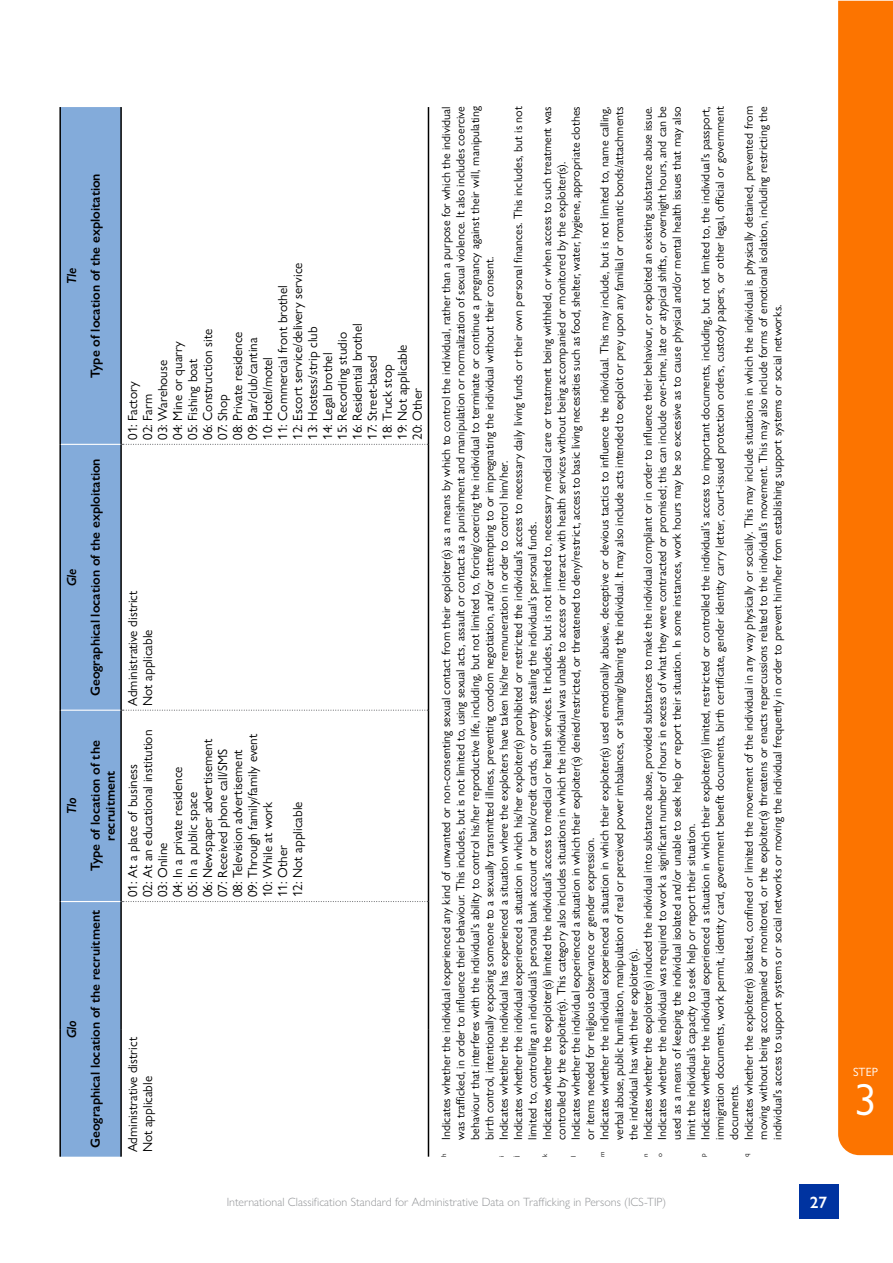
<style>
.page{position:relative;width:893px;height:1263px;background:#fff}
.page>*{position:absolute;margin:0;border:0;box-sizing:border-box;transform-origin:0 0}
.t1{font:45px "Gill Sans Nova";color:#fff}
.t2{font:600 16.5px "Gill Sans Nova";color:#fff}
.t3{font:13.2px/15px "Gill Sans Nova";color:#000}
.t4{font:600 13.2px/15px "Gill Sans Nova";color:#000;text-align:center}
.t5{font:italic 600 13.2px "Gill Sans Nova";letter-spacing:-.005em;color:#000}
.t6{font:12px/14.4px "Gill Sans Nova";color:#000;text-align:justify}
.t7{font:300 12px "Gill Sans Nova";color:#939598}
.t8{font:12px "Gill Sans Nova";color:#fff}
.t9{font:7.05px "Gill Sans Nova";color:#000}
</style>
<div class="page">
<div style="left:61px;top:107px;width:59px;height:1050px;background:#83abda"></div>
<hr style="left:59px;top:1029px;width:2px;height:128px;background:#000">
<hr style="left:59px;top:901px;width:2px;height:128px;background:#000">
<hr style="left:59px;top:710px;width:2px;height:191px;background:#000">
<hr style="left:59px;top:444px;width:2px;height:266px;background:#000">
<hr style="left:59px;top:107px;width:2px;height:337px;background:#000">
<hr style="left:120px;top:1029px;width:2px;height:128px;background:#000">
<hr style="left:120px;top:901px;width:2px;height:128px;background:#000">
<hr style="left:120px;top:710px;width:2px;height:191px;background:#000">
<hr style="left:120px;top:444px;width:2px;height:266px;background:#000">
<hr style="left:120px;top:107px;width:2px;height:337px;background:#000">
<hr style="left:61px;top:901px;width:59px;height:1px;background:#fff">
<hr style="left:61px;top:710px;width:59px;height:1px;background:#fff">
<hr style="left:61px;top:444px;width:59px;height:1px;background:#fff">
<svg style="left:122px;top:901px;width:306px;height:1px"></svg>
<svg style="left:122px;top:710px;width:306px;height:1px"></svg>
<svg style="left:122px;top:444px;width:306px;height:1px"></svg>
<hr style="left:428px;top:1029px;width:1px;height:128px;background:#000">
<hr style="left:428px;top:901px;width:1px;height:128px;background:#000">
<hr style="left:428px;top:710px;width:1px;height:191px;background:#000">
<hr style="left:428px;top:444px;width:1px;height:266px;background:#000">
<hr style="left:428px;top:107px;width:1px;height:337px;background:#000">
<div style="left:799px;top:1185px;width:39px;height:34px;background:#0033a0"></div>
<svg style="left:838px;top:1px;width:55px;height:1154px;fill:#fc7400"></svg>
<p class="t5" style="left:64px;top:284px;width:18px;rotate:-90deg">Tle</p>
<p class="t5" style="left:64px;top:586px;width:19px;rotate:-90deg">Gle</p>
<p class="t5" style="left:64px;top:814px;width:18px;rotate:-90deg">Tlo</p>
<p class="t5" style="left:64px;top:1038px;width:20px;rotate:-90deg">Glo</p>
<p class="t4" style="left:88px;top:378px;width:206px;rotate:-90deg">Type of location of the exploitation</p>
<p class="t4" style="left:88px;top:696px;width:239px;rotate:-90deg">Geographical location of the exploitation</p>
<p class="t4" style="left:88px;top:871px;width:133px;rotate:-90deg">Type of location of the recruitment</p>
<p class="t4" style="left:88px;top:1148px;width:239px;rotate:-90deg">Geographical location of the recruitment</p>
<p class="t3" style="left:125px;top:440px;width:179px;rotate:-90deg">01: Factory<br>02: Farm<br>03: Warehouse<br>04: Mine or quarry<br>05: Fishing boat<br>06: Construction site<br>07: Shop<br>08: Private residence<br>09: Bar/club/cantina<br>10: Hotel/motel<br>11: Commercial front brothel<br>12: Escort service/delivery service<br>13: Hostess/strip club<br>14: Legal brothel<br>15: Recording studio<br>16: Residential brothel<br>17: Street-based<br>18: Truck stop<br>19: Not applicable<br>20: Other</p>
<p class="t3" style="left:125px;top:706px;width:117px;rotate:-90deg">Administrative district<br>Not applicable</p>
<p class="t3" style="left:125px;top:897px;width:169px;rotate:-90deg">01: At a place of business<br>02: At an educational institution<br>03: Online<br>04: In a private residence<br>05: In a public space<br>06: Newspaper advertisement<br>07: Received phone call/SMS<br>08: Television advertisement<br>09: Through family/family event<br>10: While at work<br>11: Other<br>12: Not applicable</p>
<p class="t3" style="left:125px;top:1152px;width:117px;rotate:-90deg">Administrative district<br>Not applicable</p>
<p class="t6" style="left:439px;top:1140px;width:1035px;text-indent:-17px;rotate:-90deg"><sup>h</sup> Indicates whether the individual experienced any kind of unwanted or non-consenting sexual contact from their exploiter(s) as a means by which to control the individual, rather than a purpose for which the individual was trafficked, in order to influence their behaviour. This includes, but is not limited to, using sexual acts, assault or contact as a punishment and manipulation or normalization of sexual violence. It also includes coercive behaviour that interferes with the individual’s ability to control his/her reproductive life, including, but not limited to, forcing/coercing the individual to terminate or continue a pregnancy against their will, manipulating birth control, intentionally exposing someone to a sexually transmitted illness, preventing condom negotiation, and/or attempting to or impregnating the individual without their consent.</p>
<p class="t6" style="left:698px;top:1157px;width:1052px;rotate:-90deg"><sup>p</sup> Indicates whether the individual experienced a situation in which their exploiter(s) limited, restricted or controlled the individual’s access to important documents, including, but not limited to, the individual’s passport,</p>
<p class="t6" style="left:712px;top:1140px;width:1035px;rotate:-90deg">immigration documents, work permit, identity card, government benefit documents, birth certificate, gender identity carry letter, court-issued protection orders, custody papers, or other legal, official or government</p>
<p class="t6" style="left:511px;top:1140px;width:1035px;rotate:-90deg">Indicates whether the individual experienced a situation in which his/her exploiter(s) prohibited or restricted the individual’s access to necessary daily living funds or their own personal finances. This includes, but is not</p>
<p class="t6" style="left:540px;top:1157px;width:1052px;rotate:-90deg"><sup>k</sup> Indicates whether the exploiter(s) limited the individual’s access to medical or health services. It includes, but is not limited to, necessary medical care or treatment being withheld, or when access to such treatment was</p>
<p class="t6" style="left:568px;top:1140px;width:1035px;rotate:-90deg">Indicates whether the individual experienced a situation in which their exploiter(s) denied/restricted, or threatened to deny/restrict, access to basic living necessities such as food, shelter, water, hygiene, appropriate clothes</p>
<p class="t6" style="left:640px;top:1157px;width:1052px;rotate:-90deg"><sup>n</sup> Indicates whether the exploiter(s) induced the individual into substance abuse, provided substances to make the individual compliant or in order to influence their behaviour, or exploited an existing substance abuse issue.</p>
<p class="t6" style="left:655px;top:1157px;width:1052px;rotate:-90deg"><sup>o</sup> Indicates whether the individual was required to work a significant number of hours in excess of what they were contracted or promised; this can include over-time, late or atypical shifts, or overnight hours, and can be</p>
<p class="t6" style="left:669px;top:1140px;width:1035px;rotate:-90deg">used as a means of keeping the individual isolated and/or unable to seek help or report their situation. In some instances, work hours may be so excessive as to cause physical and/or mental health issues that may also</p>
<p class="t6" style="left:741px;top:1157px;width:1052px;rotate:-90deg"><sup>q</sup> Indicates whether the exploiter(s) isolated, confined or limited the movement of the individual in any way physically or socially. This may include situations in which the individual is physically detained, prevented from</p>
<p class="t6" style="left:756px;top:1140px;width:1035px;rotate:-90deg">moving without being accompanied or monitored, or the exploiter(s) threatens or enacts repercussions related to the individual’s movement. This may also include forms of emotional isolation, including restricting the</p>
<p class="t6" style="left:597px;top:1157px;width:1052px;rotate:-90deg"><sup>m</sup> Indicates whether the individual experienced a situation in which their exploiter(s) used emotionally abusive, deceptive or devious tactics to influence the individual. This may include, but is not limited to, name calling,</p>
<p class="t6" style="left:612px;top:1140px;width:1035px;rotate:-90deg">verbal abuse, public humiliation, manipulation of real or perceived power imbalances, or shaming/blaming the individual. It may also include acts intended to exploit or prey upon any familial or romantic bonds/attachments</p>
<p class="t6" style="left:554px;top:1140px;width:979px;rotate:-90deg">controlled by the exploiter(s). This category also includes situations in which the individual was unable to access or interact with health services without being accompanied or monitored by the exploiter(s).</p>
<p class="t6" style="left:770px;top:1140px;width:837px;rotate:-90deg">individual’s access to support systems or social networks or moving the individual frequently in order to prevent him/her from establishing support systems or social networks.</p>
<p class="t6" style="left:496px;top:1140px;width:680px;rotate:-90deg">Indicates whether the individual has experienced a situation where the exploiters have taken his/her remuneration in order to control him/her.</p>
<p class="t6" style="left:525px;top:1140px;width:619px;rotate:-90deg">limited to, controlling an individual’s personal bank account or bank/credit cards, or overtly stealing the individual’s personal funds.</p>
<p class="t6" style="left:684px;top:1140px;width:318px;rotate:-90deg">limit the individual’s capacity to seek help or report their situation.</p>
<p class="t6" style="left:583px;top:1140px;width:304px;rotate:-90deg">or items needed for religious observance or gender expression.</p>
<p class="t6" style="left:626px;top:1140px;width:192px;rotate:-90deg">the individual has with their exploiter(s).</p>
<p class="t6" style="left:727px;top:1140px;width:57px;rotate:-90deg">documents.</p>
<p class="t9" style="left:512px;top:1157px;width:3px;rotate:-90deg">j</p>
<p class="t9" style="left:497px;top:1157px;width:3px;rotate:-90deg">i</p>
<p class="t9" style="left:569px;top:1157px;width:3px;rotate:-90deg">l</p>
<p class="t7" style="left:227px;top:1195px;width:441px">International Classification Standard for Administrative Data on Trafficking in Persons (ICS-TIP)</p>
<h2 class="t2" style="left:810px;top:1192px;width:19px">27</h2>
<p class="t8" style="left:853px;top:1065px;width:26px">STEP</p>
<h1 class="t1" style="left:854px;top:1072px;width:24px">3</h1>
</div>
